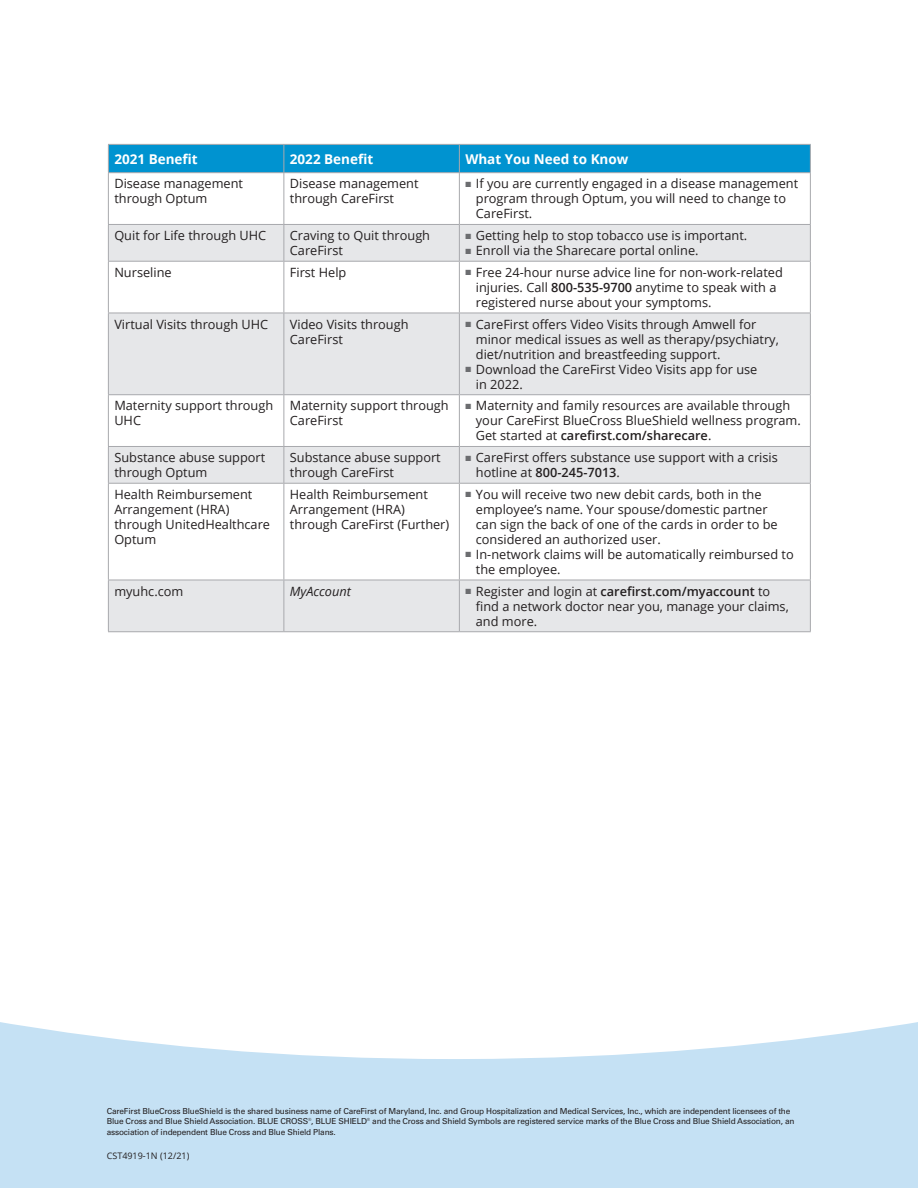
<style>
.page{position:relative;width:918px;height:1188px;background:#fff}
.page>*{position:absolute;margin:0;border:0;box-sizing:border-box;transform-origin:0 0}
.FLI-ChartHead{font:700 13.5px "Open Sans";color:#fff}
.FLI-ChartBody-Small{font:12.75px/15px "Open Sans";color:#231f20}
.FLI-ChartBody-Small-2{font:italic 12.75px "Open Sans";color:#231f20}
.t1{font:9px "Open Sans";color:#231f20}
.ALL-Disclaimer{font:8.25px/10.5px "Univers LT Pro 55 Roman";letter-spacing:-.02em;color:#231f20}
.s1{color:#6c6d70}
.s2{font-weight:600}
</style>
<div class="page">
<svg style="left:0;top:1022px;width:918px;height:166px;background:#cde5f5"></svg>
<svg style="left:109px;top:225px;width:701px;height:406px;fill:#e6e7e9"></svg>
<div style="left:108px;top:144px;width:703px;height:28px;background:#0093d0"></div>
<hr style="left:108px;top:172px;width:176px;height:1px;background:#a8a9ad">
<hr style="left:284px;top:172px;width:175px;height:1px;background:#a8a9ad">
<hr style="left:459px;top:172px;width:352px;height:1px;background:#a8a9ad">
<hr style="left:108px;top:173px;width:1px;height:51px;background:#a8a9ad">
<hr style="left:284px;top:173px;width:1px;height:51px;background:#a8a9ad">
<hr style="left:459px;top:173px;width:1px;height:51px;background:#a8a9ad">
<hr style="left:810px;top:173px;width:1px;height:51px;background:#a8a9ad">
<hr style="left:108px;top:224px;width:176px;height:1px;background:#a8a9ad">
<hr style="left:108px;top:225px;width:1px;height:36px;background:#a8a9ad">
<hr style="left:284px;top:224px;width:175px;height:1px;background:#a8a9ad">
<hr style="left:284px;top:225px;width:1px;height:36px;background:#a8a9ad">
<hr style="left:459px;top:224px;width:352px;height:1px;background:#a8a9ad">
<hr style="left:459px;top:225px;width:1px;height:36px;background:#a8a9ad">
<hr style="left:810px;top:225px;width:1px;height:36px;background:#a8a9ad">
<hr style="left:108px;top:261px;width:176px;height:1px;background:#a8a9ad">
<hr style="left:108px;top:262px;width:1px;height:51px;background:#a8a9ad">
<hr style="left:284px;top:261px;width:175px;height:1px;background:#a8a9ad">
<hr style="left:284px;top:262px;width:1px;height:51px;background:#a8a9ad">
<hr style="left:459px;top:261px;width:352px;height:1px;background:#a8a9ad">
<hr style="left:459px;top:262px;width:1px;height:51px;background:#a8a9ad">
<hr style="left:810px;top:262px;width:1px;height:51px;background:#a8a9ad">
<hr style="left:108px;top:313px;width:176px;height:1px;background:#a8a9ad">
<hr style="left:108px;top:313px;width:1px;height:81px;background:#a8a9ad">
<hr style="left:284px;top:313px;width:175px;height:1px;background:#a8a9ad">
<hr style="left:284px;top:313px;width:1px;height:81px;background:#a8a9ad">
<hr style="left:459px;top:313px;width:352px;height:1px;background:#a8a9ad">
<hr style="left:459px;top:313px;width:1px;height:81px;background:#a8a9ad">
<hr style="left:810px;top:313px;width:1px;height:81px;background:#a8a9ad">
<hr style="left:108px;top:394px;width:176px;height:1px;background:#a8a9ad">
<hr style="left:108px;top:395px;width:1px;height:51px;background:#a8a9ad">
<hr style="left:284px;top:394px;width:175px;height:1px;background:#a8a9ad">
<hr style="left:284px;top:395px;width:1px;height:51px;background:#a8a9ad">
<hr style="left:459px;top:394px;width:352px;height:1px;background:#a8a9ad">
<hr style="left:459px;top:395px;width:1px;height:51px;background:#a8a9ad">
<hr style="left:810px;top:395px;width:1px;height:51px;background:#a8a9ad">
<hr style="left:108px;top:446px;width:176px;height:1px;background:#a8a9ad">
<hr style="left:108px;top:447px;width:1px;height:36px;background:#a8a9ad">
<hr style="left:284px;top:446px;width:175px;height:1px;background:#a8a9ad">
<hr style="left:284px;top:447px;width:1px;height:36px;background:#a8a9ad">
<hr style="left:459px;top:446px;width:352px;height:1px;background:#a8a9ad">
<hr style="left:459px;top:447px;width:1px;height:36px;background:#a8a9ad">
<hr style="left:810px;top:447px;width:1px;height:36px;background:#a8a9ad">
<hr style="left:108px;top:483px;width:176px;height:1px;background:#a8a9ad">
<hr style="left:108px;top:484px;width:1px;height:96px;background:#a8a9ad">
<hr style="left:284px;top:483px;width:175px;height:1px;background:#a8a9ad">
<hr style="left:284px;top:484px;width:1px;height:96px;background:#a8a9ad">
<hr style="left:459px;top:483px;width:352px;height:1px;background:#a8a9ad">
<hr style="left:459px;top:484px;width:1px;height:96px;background:#a8a9ad">
<hr style="left:810px;top:484px;width:1px;height:96px;background:#a8a9ad">
<hr style="left:108px;top:580px;width:176px;height:1px;background:#a8a9ad">
<hr style="left:108px;top:580px;width:1px;height:51px;background:#a8a9ad">
<hr style="left:284px;top:580px;width:175px;height:1px;background:#a8a9ad">
<hr style="left:284px;top:580px;width:1px;height:51px;background:#a8a9ad">
<hr style="left:459px;top:580px;width:352px;height:1px;background:#a8a9ad">
<hr style="left:459px;top:580px;width:1px;height:51px;background:#a8a9ad">
<hr style="left:810px;top:580px;width:1px;height:51px;background:#a8a9ad">
<hr style="left:108px;top:631px;width:176px;height:1px;background:#a8a9ad">
<hr style="left:284px;top:631px;width:175px;height:1px;background:#a8a9ad">
<hr style="left:459px;top:631px;width:352px;height:1px;background:#a8a9ad">
<p class="FLI-ChartHead" style="left:114px;top:149px;width:85px">2021 Benefit</p>
<p class="FLI-ChartHead" style="left:290px;top:149px;width:85px">2022 Benefit</p>
<p class="FLI-ChartHead" style="left:465px;top:149px;width:165px">What You Need to Know</p>
<p class="FLI-ChartBody-Small" style="left:114px;top:176px;width:130px">Disease management through Optum</p>
<p class="FLI-ChartBody-Small" style="left:290px;top:176px;width:130px">Disease management through CareFirst</p>
<p class="FLI-ChartBody-Small" style="left:476px;top:176px;width:324px;text-indent:-10px"><span class="s1">■</span> If you are currently engaged in a disease management program through Optum, you will need to change to<br>CareFirst.</p>
<p class="FLI-ChartBody-Small" style="left:114px;top:228px;width:153px">Quit for Life through UHC</p>
<p class="FLI-ChartBody-Small" style="left:290px;top:228px;width:142px">Craving to Quit through<br>CareFirst</p>
<p class="FLI-ChartBody-Small" style="left:465px;top:228px;width:283px"><span class="s1">■</span> Getting help to stop tobacco use is important.</p>
<p class="FLI-ChartBody-Small" style="left:465px;top:243px;width:235px"><span class="s1">■</span> Enroll via the Sharecare portal online.</p>
<p class="FLI-ChartBody-Small" style="left:114px;top:265px;width:59px">Nurseline</p>
<p class="FLI-ChartBody-Small" style="left:290px;top:265px;width:58px">First Help</p>
<p class="FLI-ChartBody-Small" style="left:476px;top:265px;width:308px;text-indent:-10px"><span class="s1">■</span> Free 24-hour nurse advice line for non-work-related injuries. Call <span class="s2">800-535-9700</span> anytime to speak with a registered nurse about your symptoms.</p>
<p class="FLI-ChartBody-Small" style="left:114px;top:316px;width:155px">Virtual Visits through UHC</p>
<p class="FLI-ChartBody-Small" style="left:290px;top:316px;width:120px">Video Visits through<br>CareFirst</p>
<p class="FLI-ChartBody-Small" style="left:476px;top:316px;width:304px;text-indent:-10px"><span class="s1">■</span> CareFirst offers Video Visits through Amwell for minor medical issues as well as therapy/psychiatry, diet/nutrition and breastfeeding support.</p>
<p class="FLI-ChartBody-Small" style="left:476px;top:361px;width:283px;text-indent:-10px"><span class="s1">■</span> Download the CareFirst Video Visits app for use in 2022.</p>
<p class="FLI-ChartBody-Small" style="left:114px;top:398px;width:160px">Maternity support through<br>UHC</p>
<p class="FLI-ChartBody-Small" style="left:290px;top:398px;width:160px">Maternity support through<br>CareFirst</p>
<p class="FLI-ChartBody-Small" style="left:476px;top:398px;width:327px;text-indent:-10px"><span class="s1">■</span> Maternity and family resources are available through your CareFirst BlueCross BlueShield wellness program.<br>Get started at <span class="s2">carefirst.com/sharecare</span>.</p>
<p class="FLI-ChartBody-Small" style="left:114px;top:450px;width:152px">Substance abuse support through Optum</p>
<p class="FLI-ChartBody-Small" style="left:290px;top:450px;width:152px">Substance abuse support through CareFirst</p>
<p class="FLI-ChartBody-Small" style="left:476px;top:450px;width:303px;text-indent:-10px"><span class="s1">■</span> CareFirst offers substance use support with a crisis hotline at <span class="s2">800-245-7013</span>.</p>
<p class="FLI-ChartBody-Small" style="left:114px;top:487px;width:157px">Health Reimbursement<br>Arrangement (HRA) through UnitedHealthcare<br>Optum</p>
<p class="FLI-ChartBody-Small" style="left:290px;top:487px;width:161px">Health Reimbursement<br>Arrangement (HRA) through CareFirst (Further)</p>
<p class="FLI-ChartBody-Small" style="left:476px;top:487px;width:303px;text-indent:-10px"><span class="s1">■</span> You will receive two new debit cards, both in the employee’s name. Your spouse/domestic partner can sign the back of one of the cards in order to be considered an authorized user.</p>
<p class="FLI-ChartBody-Small" style="left:476px;top:547px;width:319px;text-indent:-10px"><span class="s1">■</span> In-network claims will be automatically reimbursed to the employee.</p>
<p class="FLI-ChartBody-Small" style="left:114px;top:583px;width:71px">myuhc.com</p>
<p class="FLI-ChartBody-Small-2" style="left:290px;top:582px;width:63px">MyAccount</p>
<p class="FLI-ChartBody-Small" style="left:476px;top:583px;width:314px;text-indent:-10px"><span class="s1">■</span> Register and login at <span class="s2">carefirst.com/myaccount</span> to find a network doctor near you, manage your claims, and more.</p>
<p class="ALL-Disclaimer" style="left:107px;top:1105px;width:689px">CareFirst BlueCross BlueShield is the shared business name of CareFirst of Maryland, Inc. and Group Hospitalization and Medical Services, Inc., which are independent licensees of the<br>Blue Cross and Blue Shield Association. BLUE CROSS®, BLUE SHIELD® and the Cross and Shield Symbols are registered service marks of the Blue Cross and Blue Shield Association, an association of independent Blue Cross and Blue Shield Plans.</p>
<p class="t1" style="left:107px;top:1150px;width:84px">CST4919-1N (12/21)</p>
</div>
